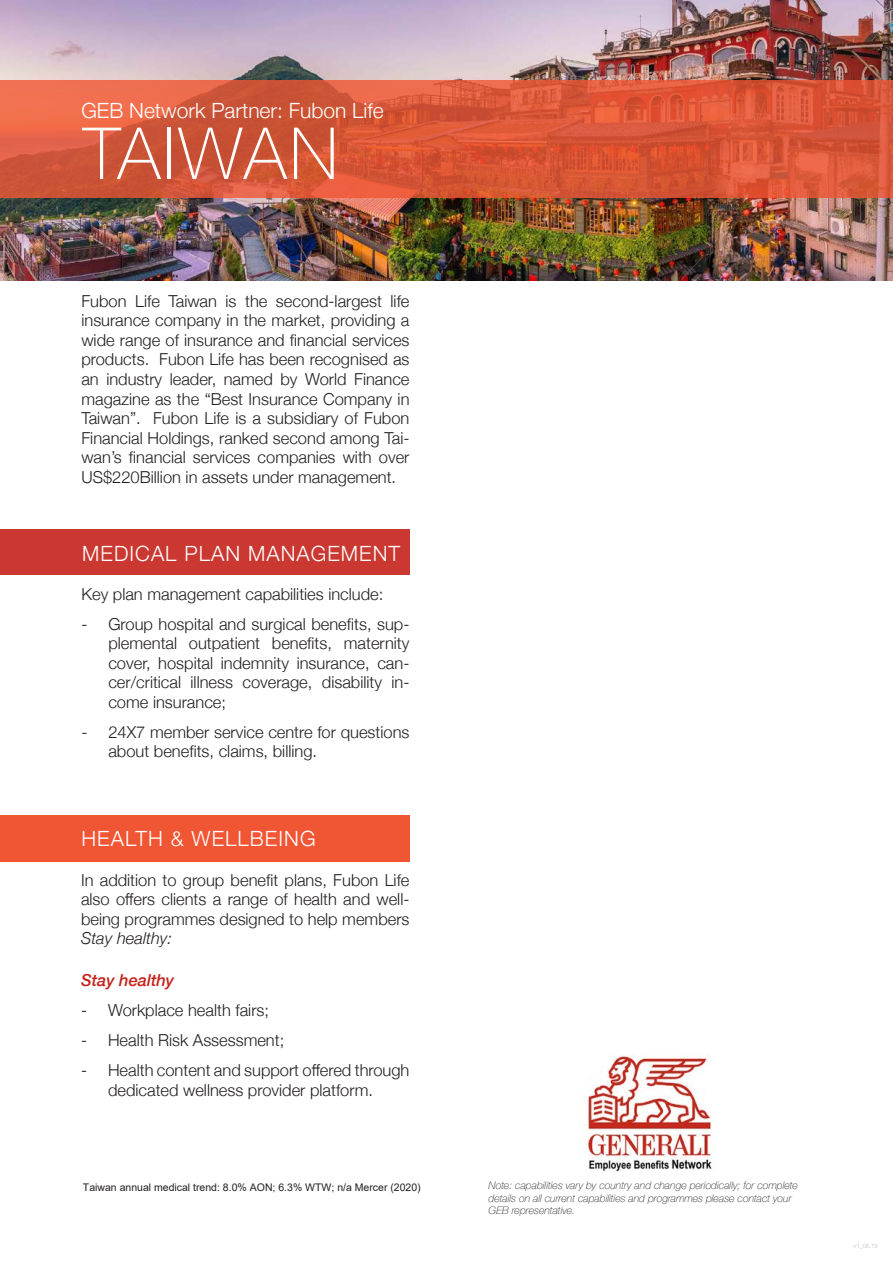
<style>
.page{position:relative;width:893px;height:1263px;background:#fff}
.page>*{position:absolute;margin:0;border:0;box-sizing:border-box;transform-origin:0 0}
.t1{font:100 72px "Helvetica Neue";letter-spacing:.04em;color:#fff}
.t2{font:300 21px "Helvetica Neue";letter-spacing:.05em;color:#fff}
.t3{font:300 21px "Helvetica Neue";color:#fff}
.t4{font:300 16.5px/19.5px "Helvetica Neue";color:#231f20;text-align:justify}
.t5{font:italic 500 16.5px "Helvetica Neue";color:#c5221a}
.t6{font:italic 100 10.5px/12.6px "Helvetica Neue";color:#231f20}
.t7{font:10.5px "Arial";color:#231f20}
.t8{font:300 6px "Helvetica";color:#bcbdc0}
.s1{font-style:italic}
</style>
<div class="page">
<img style="left:0;top:0;width:893px;height:281px">
<svg style="left:0;top:81px;width:893px;height:117px;background:#d8583a"></svg>
<div style="left:0;top:529px;width:410px;height:45px;background:#ca3831"></div>
<div style="left:0;top:815px;width:409px;height:46px;background:#f05633"></div>
<img style="left:587px;top:1055px;width:128px;height:117px">
<p class="t3" style="left:81px;top:93px;width:304px">GEB Network Partner: Fubon Life</p>
<p class="t1" style="left:83px;top:99px;width:257px">TAIWAN</p>
<p class="t4" style="left:81px;top:290px;width:330px">Fubon Life Taiwan is the second-largest life insurance company in the market, providing a wide range of insurance and financial services products. Fubon Life has been recognised as an industry leader, named by World Finance magazine as the “Best Insurance Company in Taiwan”. Fubon Life is a subsidiary of Fubon Financial Holdings, ranked second among Tai&shy;wan’s financial services companies with over US$220Billion in assets under management.</p>
<p class="t2" style="left:82px;top:537px;width:319px">MEDICAL PLAN MANAGEMENT</p>
<p class="t4" style="left:81px;top:583px;width:303px">Key plan management capabilities include:</p>
<p class="t4" style="left:108px;top:613px;width:303px;text-indent:-27px">- Group hospital and surgical benefits, sup&shy;plemental outpatient benefits, maternity cover, hospital indemnity insurance, can&shy;cer/critical illness coverage, disability in&shy;come insurance;</p>
<p class="t4" style="left:108px;top:721px;width:303px;text-indent:-27px">- 24X7 member service centre for questions about benefits, claims, billing.</p>
<p class="t2" style="left:81px;top:822px;width:236px">HEALTH &amp; WELLBEING</p>
<p class="t4" style="left:81px;top:869px;width:330px">In addition to group benefit plans, Fubon Life also offers clients a range of health and well&shy;being programmes designed to help members <span class="s1">Stay healthy:</span></p>
<p class="t5" style="left:81px;top:966px;width:95px">Stay healthy</p>
<p class="t4" style="left:81px;top:999px;width:190px">- Workplace health fairs;</p>
<p class="t4" style="left:81px;top:1029px;width:205px">- Health Risk Assessment;</p>
<p class="t4" style="left:81px;top:1059px;width:330px;text-align:center">- Health content and support offered through dedicated wellness provider platform.</p>
<p class="t7" style="left:83px;top:1180px;width:339px">Taiwan annual medical trend: 8.0% AON; 6.3% WTW; n/a Mercer (2020)</p>
<p class="t6" style="left:489px;top:1179px;width:311px">Note: capabilities vary by country and change periodically; for complete details on all current capabilities and programmes please contact your<br>GEB representative.</p>
<p class="t8" style="left:854px;top:1241px;width:26px">v1_06.19</p>
</div>
